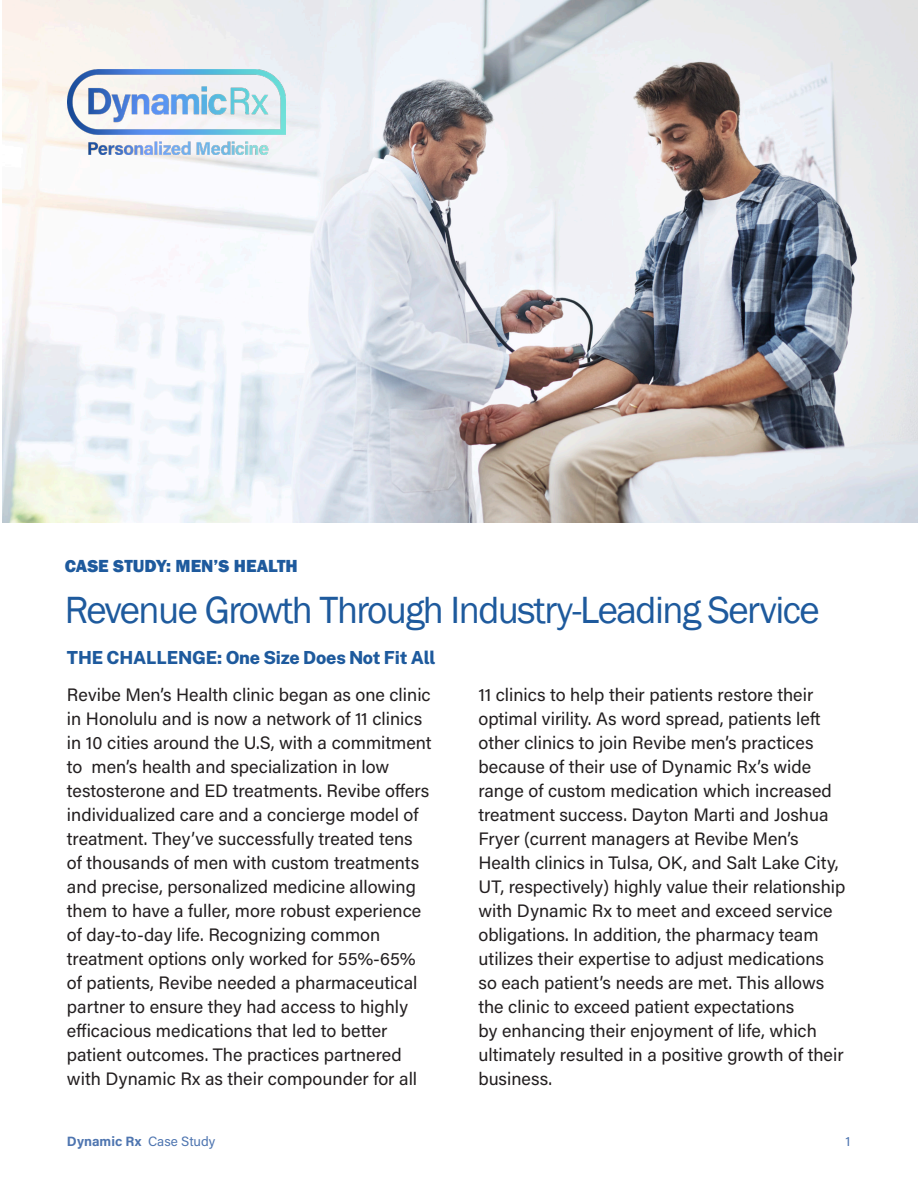
<style>
.page{position:relative;width:918px;height:1188px;background:#fff}
.page>*{position:absolute;margin:0;border:0;box-sizing:border-box;transform-origin:0 0}
.t1{font:39px "Franklin Gothic";letter-spacing:-.04em;color:#1e5a9d}
.t2{font:18px/24px "Acumin Pro";color:#231f20}
.t3{font:800 18px "Public Sans";letter-spacing:-.01em;color:#1e5a9d}
.t4{font:800 18px "Franklin Gothic";color:#1e5a9d}
.t5{font:700 13.5px "Acumin Pro";color:#4e75b0}
.t6{font:13.5px "Acumin Pro";color:#4e75b0}
.s1{font-weight:400}
</style>
<div class="page">
<img style="left:2px;top:0;width:916px;height:523px">
<img style="left:67px;top:70px;width:219px;height:84px">
<p class="t4" style="left:65px;top:554px;width:234px">CASE STUDY: MEN’S HEALTH</p>
<p class="t1" style="left:65px;top:585px;width:757px">Revenue Growth Through Industry-Leading Service</p>
<p class="t3" style="left:67px;top:645px;width:370px">THE CHALLENGE: One Size Does Not Fit All</p>
<p class="t2" style="left:67px;top:682px;width:366px">Revibe Men’s Health clinic began as one clinic in Honolulu and is now a network of 11 clinics in 10 cities around the U.S, with a commitment to men’s health and specialization in low testosterone and ED treatments. Revibe offers individualized care and a concierge model of treatment. They’ve successfully treated tens of thousands of men with custom treatments and precise, personalized medicine allowing them to have a fuller, more robust experience of day-to-day life. Recognizing common treatment options only worked for 55%-65% of patients, Revibe needed a pharmaceutical partner to ensure they had access to highly efficacious medications that led to better patient outcomes. The practices partnered with Dynamic Rx as their compounder for all</p>
<p class="t2" style="left:478px;top:682px;width:368px">11 clinics to help their patients restore their optimal virility. As word spread, patients left other clinics to join Revibe men’s practices because of their use of Dynamic Rx’s wide range of custom medication which increased treatment success. Dayton Marti and Joshua Fryer (current managers at Revibe Men’s Health clinics in Tulsa, OK, and Salt Lake City, UT, respectively) highly value their relationship with Dynamic Rx to meet and exceed service obligations. In addition, the pharmacy team utilizes their expertise to adjust medications so each patient’s needs are met. This allows the clinic to exceed patient expectations<br>by enhancing their enjoyment of life, which ultimately resulted in a positive growth of their business.</p>
<p class="t5" style="left:67px;top:1132px;width:150px">Dynamic Rx <span class="s1">Case Study</span></p>
<p class="t6" style="left:846px;top:1132px;width:6px">1</p>
</div>
